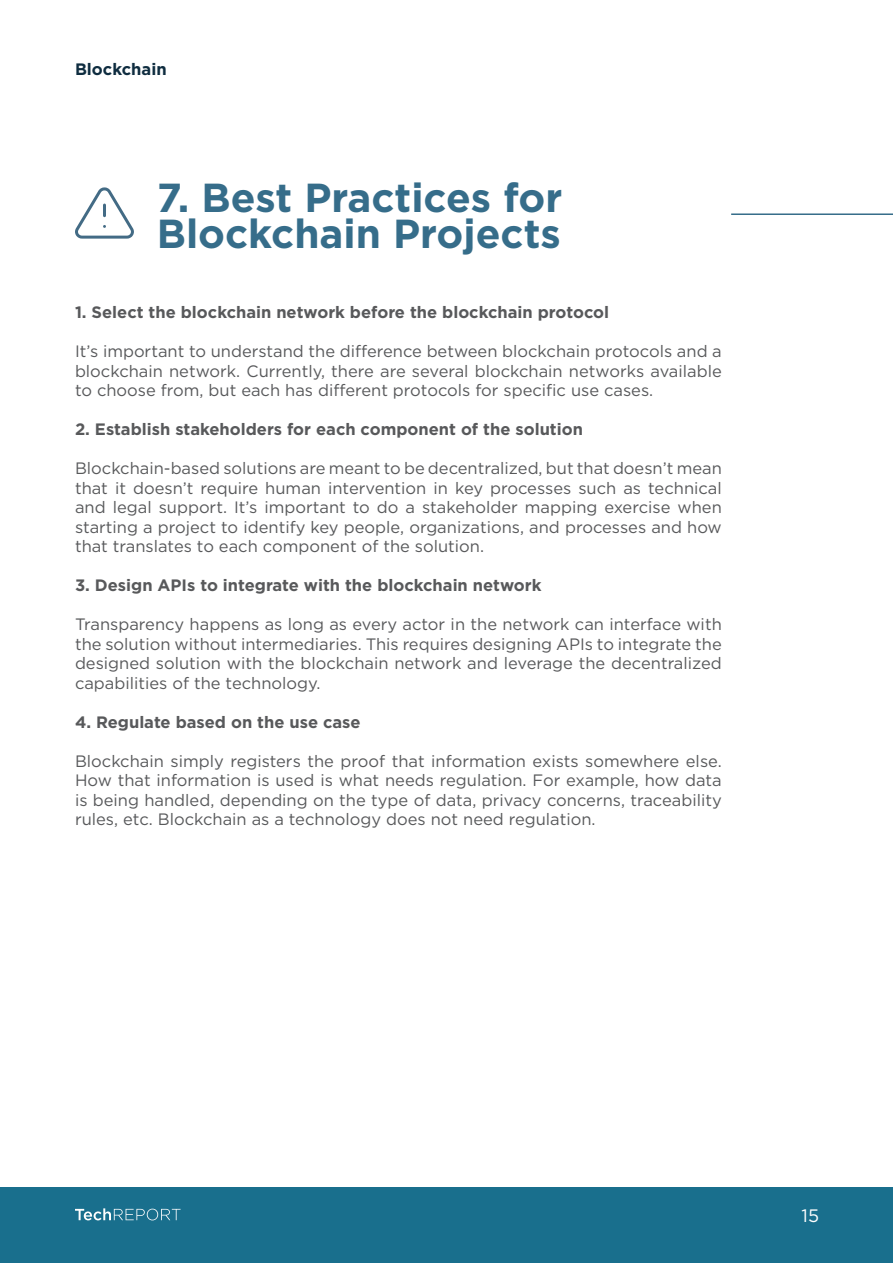
<style>
.page{position:relative;width:893px;height:1263px;background:#fff}
.page>*{position:absolute;margin:0;border:0;box-sizing:border-box;transform-origin:0 0}
.t1{font:700 40.5px/36px "Gotham";color:#366d8a}
.t2{font:18px "Gotham";color:#fff}
.t3{font:16.5px/19.5px "Gotham";color:#58595b;text-align:justify}
.t4{font:700 16.5px "Gotham";color:#58595b}
.t5{font:700 16.5px "Gotham";color:#0f2d40}
</style>
<div class="page">
<div style="left:0;top:1187px;width:893px;height:76px;background:#196f8d"></div>
<svg style="left:75px;top:1208px;width:106px;height:12px"></svg>
<hr style="left:731px;top:213px;width:162px;height:2px;background:#366d8a">
<svg style="left:75px;top:187px;width:59px;height:52px"></svg>
<p class="t5" style="left:75px;top:58px;width:93px">Blockchain</p>
<h1 class="t1" style="left:157px;top:179px;width:407px">7. Best Practices for<br>Blockchain Projects</h1>
<p class="t4" style="left:75px;top:301px;width:536px">1. Select the blockchain network before the blockchain protocol</p>
<p class="t3" style="left:75px;top:341px;width:648px">It’s important to understand the difference between blockchain protocols and a blockchain network. Currently, there are several blockchain networks available to choose from, but each has different protocols for specific use cases.</p>
<p class="t4" style="left:75px;top:418px;width:509px">2. Establish stakeholders for each component of the solution</p>
<p class="t3" style="left:75px;top:458px;width:648px">Blockchain-based solutions are meant to be decentralized, but that doesn’t mean that it doesn’t require human intervention in key processes such as technical and legal support. It’s important to do a stakeholder mapping exercise when starting a project to identify key people, organizations, and processes and how that translates to each component of the solution.</p>
<p class="t4" style="left:75px;top:574px;width:468px">3. Design APIs to integrate with the blockchain network</p>
<p class="t3" style="left:75px;top:614px;width:648px">Transparency happens as long as every actor in the network can interface with the solution without intermediaries. This requires designing APIs to integrate the designed solution with the blockchain network and leverage the decentralized capabilities of the technology.</p>
<p class="t4" style="left:75px;top:711px;width:287px">4. Regulate based on the use case</p>
<p class="t3" style="left:75px;top:751px;width:648px">Blockchain simply registers the proof that information exists somewhere else.<br>How that information is used is what needs regulation. For example, how data is being handled, depending on the type of data, privacy concerns, traceability rules, etc. Blockchain as a technology does not need regulation.</p>
<p class="t2" style="left:802px;top:1204px;width:19px">15</p>
</div>
